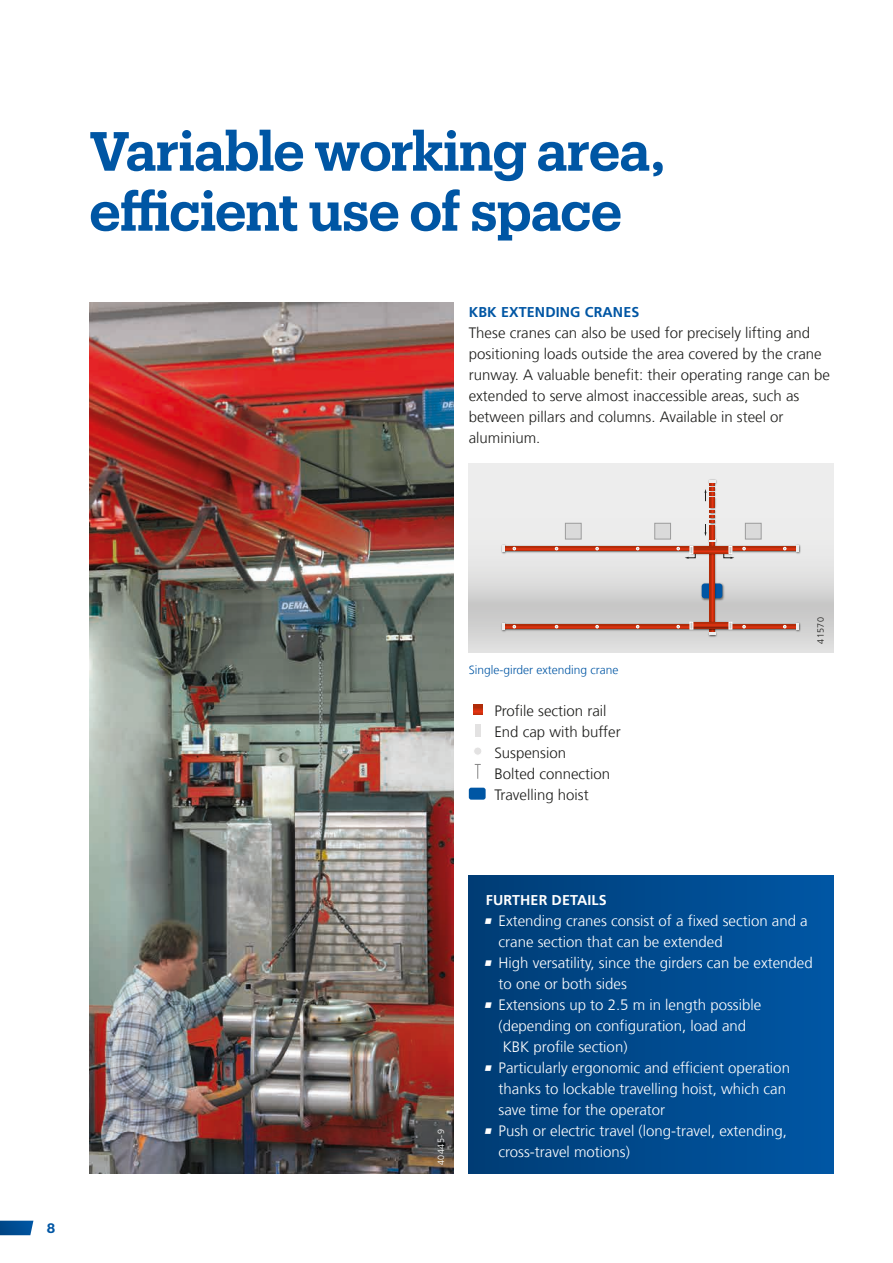
<style>
.page{position:relative;width:893px;height:1263px;background:#fff}
.page>*{position:absolute;margin:0;border:0;box-sizing:border-box;transform-origin:0 0}
.Headline_level_2_36{font:600 54px/60px "Produkt";letter-spacing:-.015em;color:#0056a4}
.t1{font:300 15px/21px "Frutiger LT Com";color:#fff}
.Body_copy_45light_10{font:300 15px/21px "Frutiger LT Com";color:#1d1d1b}
.Body_inline_headline{font:700 14.25px "Frutiger LT Com";letter-spacing:.01em;color:#0056a4}
.Body_inline_headline-2{font:700 14.25px "Frutiger LT Com";letter-spacing:.01em;color:#fff}
.t2{font:600 13.5px "Produkt";color:#0056a4}
.Image_caption_8_10_5{font:300 12px "Frutiger LT Com";color:#0056a4}
.Image_ID{font:300 9px "Frutiger LT Com";letter-spacing:.05em;color:#fff}
.Image_ID-2{font:300 9px "Frutiger LT Com";letter-spacing:.05em;color:#1d1d1b}
</style>
<div class="page">
<svg style="left:469px;top:463px;width:364px;height:190px;background:#e1e1e1"></svg>
<img style="left:699px;top:581px;width:27px;height:21px">
<div style="left:702px;top:583px;width:20px;height:15px;background:#0056a4;border-radius:3px"></div>
<img style="left:707px;top:478px;width:11px;height:160px">
<svg style="left:710px;top:542px;width:4px;height:79px"></svg>
<svg style="left:709px;top:632px;width:6px;height:3px"></svg>
<img style="left:501px;top:622px;width:300px;height:10px">
<svg style="left:505px;top:624px;width:291px;height:5px"></svg>
<svg style="left:796px;top:624px;width:2px;height:6px"></svg>
<svg style="left:502px;top:624px;width:3px;height:6px"></svg>
<img style="left:501px;top:544px;width:300px;height:10px">
<svg style="left:505px;top:546px;width:291px;height:5px"></svg>
<svg style="left:796px;top:546px;width:2px;height:6px"></svg>
<svg style="left:502px;top:546px;width:3px;height:6px"></svg>
<div style="left:565px;top:523px;width:16px;height:16px;background:#dadada"></div>
<div style="left:565px;top:523px;width:17px;height:16px;border:1px solid #9d9d9d"></div>
<div style="left:655px;top:523px;width:16px;height:16px;background:#dadada"></div>
<div style="left:654px;top:523px;width:17px;height:16px;border:1px solid #9d9d9d"></div>
<div style="left:745px;top:523px;width:16px;height:16px;background:#dadada"></div>
<div style="left:745px;top:523px;width:17px;height:16px;border:1px solid #9d9d9d"></div>
<svg style="left:704px;top:480px;width:11px;height:62px"></svg>
<img style="left:696px;top:547px;width:27px;height:9px">
<svg style="left:696px;top:549px;width:27px;height:4px"></svg>
<svg style="left:723px;top:546px;width:11px;height:13px"></svg>
<svg style="left:677px;top:546px;width:19px;height:13px"></svg>
<img style="left:690px;top:621px;width:43px;height:8px">
<svg style="left:693px;top:622px;width:36px;height:5px"></svg>
<svg style="left:729px;top:622px;width:3px;height:7px"></svg>
<svg style="left:690px;top:622px;width:3px;height:7px"></svg>
<img style="left:89px;top:303px;width:365px;height:871px">
<div style="left:469px;top:876px;width:364px;height:298px;background:linear-gradient(to right,#003d75,#0057a5)"></div>
<div style="left:469px;top:788px;width:17px;height:12px;background:#0056a4;border-radius:2px"></div>
<svg style="left:473px;top:705px;width:9px;height:10px"></svg>
<div style="left:475px;top:724px;width:5px;height:13px;background:#e3e2e2"></div>
<div style="left:474px;top:747px;width:8px;height:8px;background:#e3e2e2;border-radius:50%"></div>
<div style="left:473px;top:747px;width:9px;height:8px;border:1px solid #fff;border-radius:50%"></div>
<svg style="left:475px;top:764px;width:6px;height:15px"></svg>
<svg style="left:0;top:1221px;width:33px;height:14px"></svg>
<p class="Headline_level_2_36" style="left:89px;top:118px;width:578px">Variable working area, efficient use of space</p>
<p class="Body_inline_headline" style="left:469px;top:303px;width:172px">KBK EXTENDING CRANES</p>
<p class="Body_copy_45light_10" style="left:469px;top:322px;width:363px">These cranes can also be used for precisely lifting and positioning loads outside the area covered by the crane runway. A valuable benefit: their operating range can be extended to serve almost inaccessible areas, such as between pillars and columns. Available in steel or aluminium.</p>
<p class="t2" style="left:47px;top:1218px;width:10px">8</p>
<p class="Image_caption_8_10_5" style="left:469px;top:663px;width:151px">Single-girder extending crane</p>
<p class="Body_copy_45light_10" style="left:494px;top:700px;width:114px">Profile section rail</p>
<p class="Body_copy_45light_10" style="left:494px;top:721px;width:128px">End cap with buffer</p>
<p class="Body_copy_45light_10" style="left:494px;top:742px;width:73px">Suspension</p>
<p class="Body_copy_45light_10" style="left:494px;top:763px;width:117px">Bolted connection</p>
<p class="Body_copy_45light_10" style="left:494px;top:784px;width:96px">Travelling hoist</p>
<p class="Image_ID-2" style="left:815px;top:644px;width:28px;rotate:-90deg">41570</p>
<p class="Image_ID" style="left:436px;top:1165px;width:37px;rotate:-90deg">40445-9</p>
<p class="Body_inline_headline-2" style="left:486px;top:891px;width:122px">FURTHER DETAILS</p>
<p class="t1" style="left:499px;top:910px;width:311px;text-indent:-13px">• Extending cranes consist of a fixed section and a crane section that can be extended</p>
<p class="t1" style="left:499px;top:952px;width:316px;text-indent:-13px">• High versatility, since the girders can be extended to one or both sides</p>
<p class="t1" style="left:499px;top:994px;width:264px;text-indent:-13px">• Extensions up to 2.5 m in length possible (depending on configuration, load and<br>KBK profile section)</p>
<p class="t1" style="left:499px;top:1057px;width:293px;text-indent:-13px">• Particularly ergonomic and efficient operation thanks to lockable travelling hoist, which can save time for the operator</p>
<p class="t1" style="left:499px;top:1120px;width:290px;text-indent:-13px">• Push or electric travel (long-travel, extending, cross-travel motions)</p>
</div>
